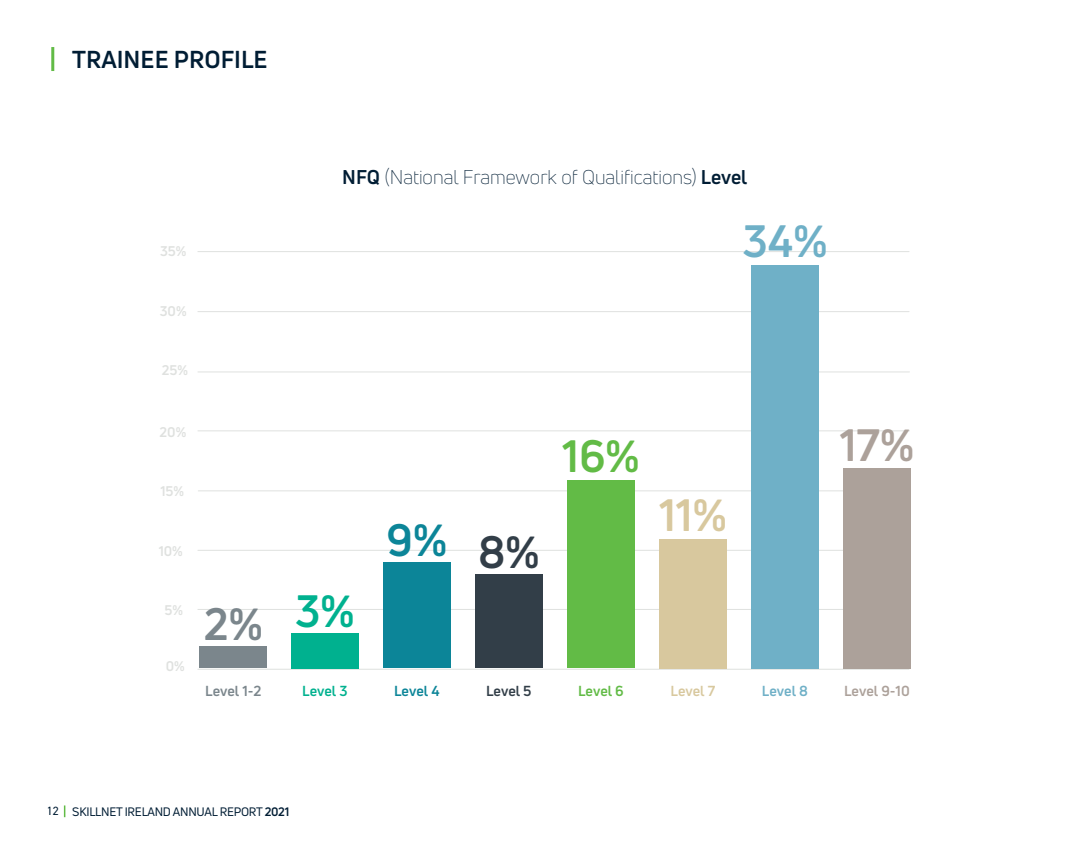
<style>
.page{position:relative;width:1089px;height:851px;background:#fff}
.page>*{position:absolute;margin:0;border:0;box-sizing:border-box;transform-origin:0 0}
.t1{font:700 44.25px "Uni Neue";color:#0c8598}
.t2{font:700 44.25px "Uni Neue";color:#62bb46}
.t3{font:700 44.25px "Uni Neue";color:#d8c89e}
.t4{font:700 44.25px "Uni Neue";color:#6fb0c7}
.t5{font:700 44.25px "Uni Neue";color:#aca19a}
.t6{font:700 44.25px "Uni Neue";color:#7b868c}
.t7{font:700 44.25px "Uni Neue";color:#00b18f}
.t8{font:700 24px "Uni Neue";color:#001d34}
.t9{font:300 19.5px "Uni Neue";color:#001d34}
.t10{font:700 14.25px "Uni Neue";color:#aca19a}
.t11{font:700 14.25px "Uni Neue";color:#7b868c}
.t12{font:700 14.25px "Uni Neue";color:#00b18f}
.t13{font:700 14.25px "Uni Neue";color:#0c8598}
.t14{font:700 14.25px "Uni Neue";color:#323e48}
.t15{font:700 14.25px "Uni Neue";color:#62bb46}
.t16{font:700 14.25px "Uni Neue";color:#d8c89e}
.t17{font:700 14.25px "Uni Neue";color:#6fb0c7}
.t18{font:700 13.65px "Uni Neue";color:#dfe1df}
.t19{font:12px "Uni Neue";letter-spacing:-.02em;color:#001d34}
.s1{font-weight:700}
.s2{color:#323e48}
.s3{font-family:"DIN2014"}
</style>
<div class="page">
<hr style="left:198px;top:251px;width:711px;height:1px;background:#dfe1df">
<hr style="left:198px;top:669px;width:711px;height:1px;background:#dfe1df">
<hr style="left:198px;top:311px;width:711px;height:1px;background:#dfe1df">
<hr style="left:198px;top:430px;width:711px;height:1px;background:#dfe1df">
<hr style="left:198px;top:371px;width:711px;height:1px;background:#dfe1df">
<hr style="left:198px;top:550px;width:711px;height:1px;background:#dfe1df">
<hr style="left:198px;top:490px;width:711px;height:1px;background:#dfe1df">
<hr style="left:198px;top:609px;width:712px;height:1px;background:#dfe1df">
<div style="left:199px;top:645px;width:67px;height:22px;background:#7b868c"></div>
<div style="left:291px;top:633px;width:67px;height:35px;background:#00b18f"></div>
<div style="left:383px;top:562px;width:67px;height:106px;background:#0c8598"></div>
<div style="left:475px;top:574px;width:67px;height:93px;background:#323e48"></div>
<div style="left:567px;top:479px;width:67px;height:188px;background:#62bb46"></div>
<div style="left:659px;top:539px;width:67px;height:129px;background:#d8c89e"></div>
<div style="left:751px;top:265px;width:67px;height:403px;background:#6fb0c7"></div>
<div style="left:843px;top:468px;width:67px;height:200px;background:#aca19a"></div>
<hr style="left:51px;top:47px;width:3px;height:24px;background:#62bb46">
<svg style="left:64px;top:805px;width:1px;height:12px"></svg>
<p class="t8" style="left:72px;top:44px;width:197px">TRAINEE PROFILE</p>
<p class="t18" style="left:160px;top:242px;width:28px">35%</p>
<p class="t18" style="left:160px;top:302px;width:28px">30%</p>
<p class="t18" style="left:162px;top:362px;width:28px">25%</p>
<p class="t18" style="left:160px;top:423px;width:28px">20%</p>
<p class="t18" style="left:160px;top:482px;width:25px">15%</p>
<p class="t18" style="left:159px;top:542px;width:26px">10%</p>
<p class="t18" style="left:164px;top:601px;width:20px">5%</p>
<p class="t18" style="left:166px;top:657px;width:20px">0%</p>
<h1 class="t6" style="left:204px;top:596px;width:60px">2%</h1>
<p class="t9" style="left:342px;top:165px;width:406px"><span class="s1">NFQ</span> (National Framework of Qualifications) <span class="s1">Level</span></p>
<h1 class="t4" style="left:742px;top:213px;width:86px">34%</h1>
<h1 class="t7" style="left:295px;top:583px;width:61px">3%</h1>
<h1 class="t1" style="left:386px;top:512px;width:155px">9% <span class="s2">8%</span></h1>
<h1 class="t2" style="left:562px;top:428px;width:79px">16%</h1>
<h1 class="t3" style="left:659px;top:487px;width:69px">11%</h1>
<h1 class="t5" style="left:839px;top:417px;width:76px">17%</h1>
<p class="t11" style="left:205px;top:682px;width:58px">Level 1-2</p>
<p class="t12" style="left:302px;top:682px;width:47px">Level 3</p>
<p class="t13" style="left:394px;top:682px;width:47px">Level 4</p>
<p class="t14" style="left:486px;top:682px;width:47px">Level 5</p>
<p class="t15" style="left:578px;top:682px;width:47px">Level 6</p>
<p class="t19" style="left:47px;top:803px;width:244px"><span class="s3">12</span> SKILLNET IRELAND ANNUAL REPORT <span class="s1">2021</span></p>
<p class="t16" style="left:670px;top:682px;width:46px">Level 7</p>
<p class="t17" style="left:762px;top:682px;width:47px">Level 8</p>
<p class="t10" style="left:844px;top:682px;width:67px">Level 9-10</p>
</div>
